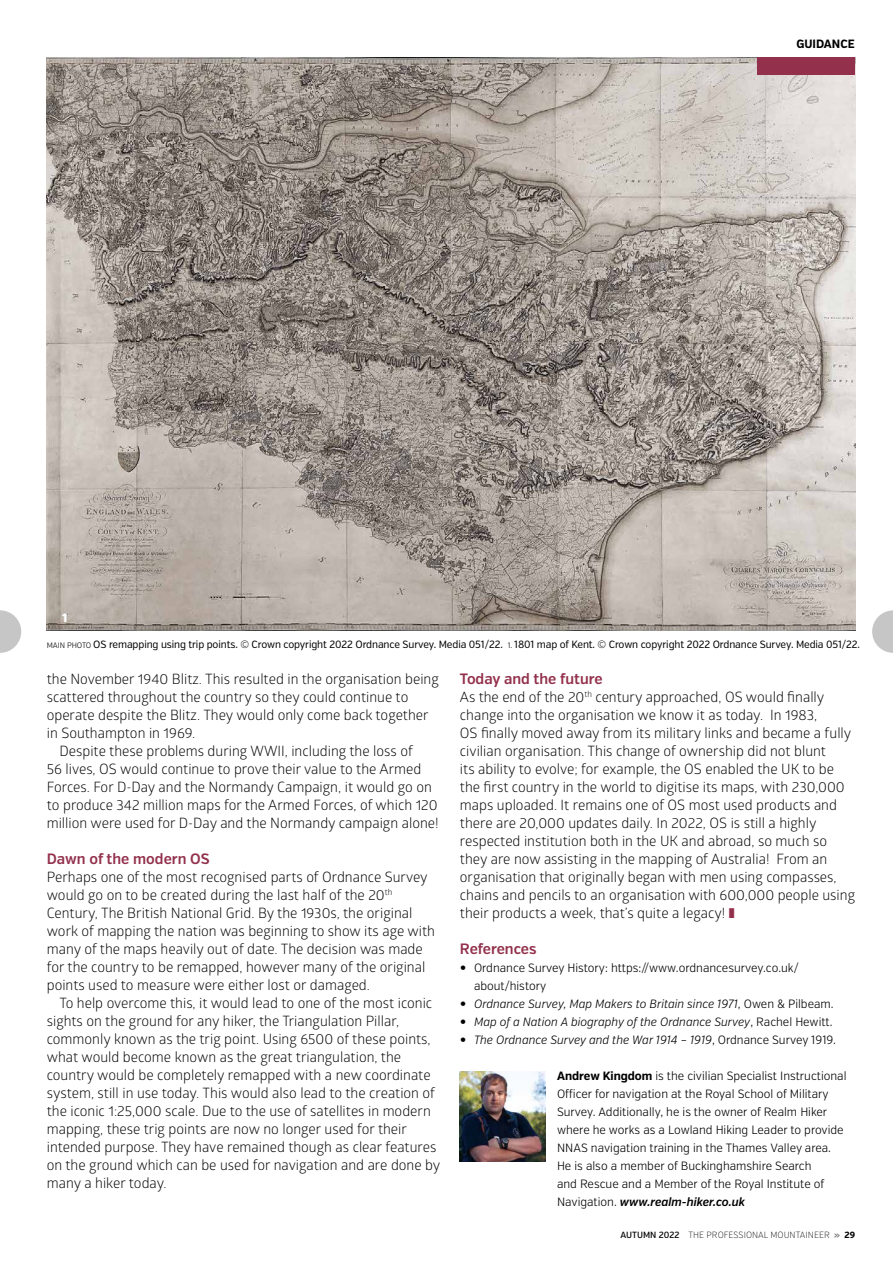
<style>
.page{position:relative;width:893px;height:1263px;background:#fff}
.page>*{position:absolute;margin:0;border:0;box-sizing:border-box;transform-origin:0 0}
.t1{font:600 15px "Verb Cond";color:#93314c}
.t2{font:14.25px/18px "Glober";color:#000}
.t3{font:300 12px/18px "Verb Cond";color:#000}
.t4{font:italic 300 12px "Verb Cond";color:#000}
.t5{font:700 12px "Verb Cond";color:#000}
.t6{font:900 12px "Verb Cond";color:#fff}
.t7{font:10.5px "Verb Cond";letter-spacing:-.01em;color:#000}
.t8{font:200 9px "Verb Cond";color:#000}
.s1{font-weight:300;font-size:7.8px}
.s2{color:#93314c}
.s3{font-weight:600;font-size:15px}
.s4{font-weight:600;font-style:normal;font-size:15px}
.s5{font-style:normal}
.s6{font-weight:700}
.s7{font-weight:600;font-style:italic}
.s8{font-weight:500}
.s9{font-weight:600;color:#706f6f}
</style>
<div class="page">
<img style="left:47px;top:57px;width:808px;height:573px">
<div style="left:757px;top:57px;width:98px;height:17px;background:#93314c"></div>
<img style="left:460px;top:1071px;width:85px;height:90px">
<svg style="left:872px;top:610px;width:21px;height:43px"></svg>
<svg style="left:0;top:610px;width:21px;height:43px"></svg>
<p class="t6" style="left:62px;top:611px;width:7px">1</p>
<p class="t5" style="left:796px;top:36px;width:60px">GUIDANCE</p>
<p class="t7" style="left:47px;top:638px;width:815px"><span class="s1">MAIN PHOTO</span> OS remapping using trip points. © Crown copyright 2022 Ordnance Survey. Media 051/22. <span class="s1">1.</span> 1801 map of Kent. © Crown copyright 2022 Ordnance Survey. Media 051/22.</p>
<p class="t2" style="left:47px;top:669px;width:394px">the November 1940 Blitz. This resulted in the organisation being</p>
<p class="t2" style="left:47px;top:687px;width:363px">scattered throughout the country so they could continue to</p>
<p class="t2" style="left:47px;top:705px;width:383px">operate despite the Blitz. They would only come back together</p>
<p class="t2" style="left:47px;top:723px;width:150px">in Southampton in 1969.</p>
<p class="t2" style="left:60px;top:741px;width:355px">Despite these problems during WWII, including the loss of</p>
<p class="t2" style="left:47px;top:759px;width:376px">56 lives, OS would continue to prove their value to the Armed</p>
<p class="t2" style="left:47px;top:777px;width:387px">Forces. For D-Day and the Normandy Campaign, it would go on</p>
<p class="t2" style="left:47px;top:795px;width:392px">to produce 342 million maps for the Armed Forces, of which 120</p>
<p class="t2" style="left:47px;top:813px;width:393px">million were used for D-Day and the Normandy campaign alone!</p>
<p class="t1" style="left:47px;top:850px;width:164px">Dawn of the modern OS</p>
<p class="t2" style="left:47px;top:867px;width:390px">Perhaps one of the most recognised parts of Ordnance Survey would go on to be created during the last half of the 20<sup>th </sup>Century, The British National Grid. By the 1930s, the original work of mapping the nation was beginning to show its age with many of the maps heavily out of date. The decision was made for the country to be remapped, however many of the original points used to measure were either lost or damaged.</p>
<p class="t2" style="left:47px;top:993px;width:395px;text-indent:13px">To help overcome this, it would lead to one of the most iconic sights on the ground for any hiker, the Triangulation Pillar, commonly known as the trig point. Using 6500 of these points, what would become known as the great triangulation, the country would be completely remapped with a new coordinate system, still in use today. This would also lead to the creation of the iconic 1:25,000 scale. Due to the use of satellites in modern mapping, these trig points are now no longer used for their intended purpose. They have remained though as clear features on the ground which can be used for navigation and are done by many a hiker today.</p>
<p class="t1" style="left:460px;top:670px;width:144px">Today and the future</p>
<p class="t2" style="left:460px;top:687px;width:397px">As the end of the 20<sup>th</sup> century approached, OS would finally change into the organisation we know it as today. In 1983,<br>OS finally moved away from its military links and became a fully civilian organisation. This change of ownership did not blunt<br>its ability to evolve; for example, the OS enabled the UK to be the first country in the world to digitise its maps, with 230,000 maps uploaded. It remains one of OS most used products and there are 20,000 updates daily. In 2022, OS is still a highly respected institution both in the UK and abroad, so much so they are now assisting in the mapping of Australia! From an organisation that originally began with men using compasses, chains and pencils to an organisation with 600,000 people using their products a week, that’s quite a legacy! <span class="s2">❚</span></p>
<p class="t1" style="left:460px;top:940px;width:78px">References</p>
<p class="t3" style="left:474px;top:959px;width:326px;text-indent:-14px"><span class="s3">•</span> Ordnance Survey History: https://www.ordnancesurvey.co.uk/ about/history</p>
<p class="t4" style="left:460px;top:997px;width:375px"><span class="s4">•</span> Ordnance Survey, Map Makers to Britain since 1971<span class="s5">, Owen &amp; Pilbeam.</span></p>
<p class="t4" style="left:460px;top:1015px;width:374px"><span class="s4">•</span> Map of a Nation A biography of the Ordnance Survey<span class="s5">, Rachel Hewitt.</span></p>
<p class="t4" style="left:460px;top:1033px;width:377px"><span class="s4">•</span> The Ordnance Survey and the War 1914 – 1919<span class="s5">, Ordnance Survey 1919.</span></p>
<p class="t3" style="left:557px;top:1067px;width:291px"><span class="s6">Andrew Kingdom</span> is the civilian Specialist Instructional Officer for navigation at the Royal School of Military Survey. Additionally, he is the owner of Realm Hiker where he works as a Lowland Hiking Leader to provide NNAS navigation training in the Thames Valley area.<br>He is also a member of Buckinghamshire Search<br>and Rescue and a Member of the Royal Institute of Navigation. <span class="s7">www.realm-hiker.co.uk</span></p>
<p class="t8" style="left:620px;top:1229px;width:236px"><span class="s8">AUTUMN 2022</span> THE PROFESSIONAL MOUNTAINEER <span class="s9">»</span> <span class="s6">29</span></p>
</div>
